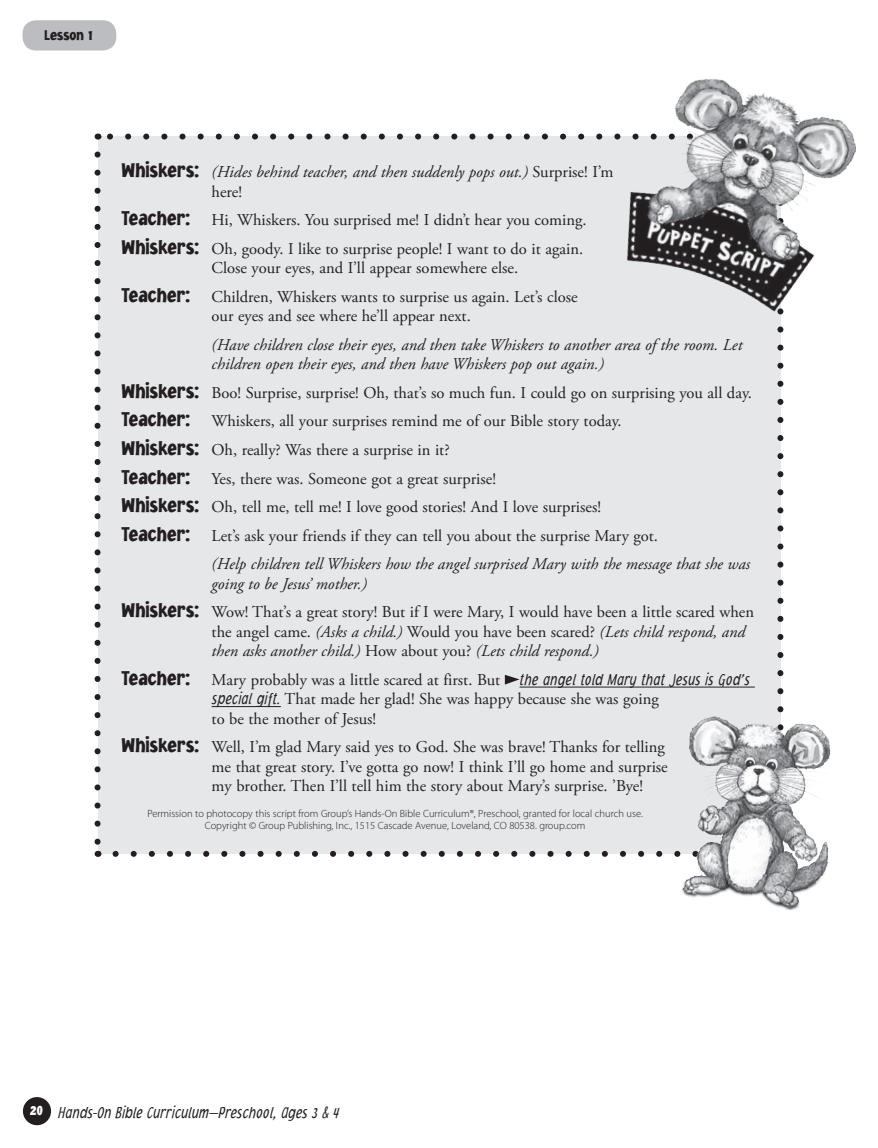
<style>
.page{position:relative;width:878px;height:1148px;background:#fff}
.page>*{position:absolute;margin:0;border:0;box-sizing:border-box;transform-origin:0 0}
.t1{font:16.5px/19.5px "Adobe Garamond Pro";color:#231f20}
.t2{font:italic 16.5px/19.5px "Adobe Garamond Pro";color:#231f20}
.t3{font:italic 300 16.5px "Jacoby Cond ICG";color:#231f20;scale:.9 1}
.t4{font:900 15px "Jacoby Cond ICG";color:#231f20}
.t5{font:300 10.5px/12px "Myriad Pro";color:#231f20;text-align:center}
.s1{font-family:"Jacoby Cond ICG";font-weight:900;font-style:normal;font-size:21px}
.s2{font-style:normal}
.s3{font-family:"Jacoby Cond ICG";font-weight:900;font-size:21px}
.s4{font-style:italic}
.s5{font-family:"Jacoby Cond ICG";font-weight:300;font-style:italic}
.s6{font-weight:900;font-style:normal;font-size:15px;color:#fff}
</style>
<div class="page">
<div style="left:23px;top:1097px;width:28px;height:28px;background:#231f20;border-radius:50%"></div>
<div style="left:22px;top:20px;width:94px;height:31px;background:#bcbdc0;border-radius:14px"></div>
<div style="left:98px;top:136px;width:682px;height:718px;background:#e6e7e9"></div>
<hr style="left:519px;top:686px;width:235px;height:1px;background:#231f20">
<hr style="left:212px;top:706px;width:69px;height:1px;background:#231f20">
<svg style="left:505px;top:675px;width:14px;height:9px"></svg>
<svg style="left:115px;top:850px;width:565px;height:6px"></svg>
<svg style="left:107px;top:134px;width:496px;height:6px"></svg>
<svg style="left:94px;top:154px;width:6px;height:702px"></svg>
<svg style="left:777px;top:316px;width:6px;height:395px"></svg>
<img style="left:614px;top:79px;width:241px;height:237px">
<img style="left:680px;top:711px;width:151px;height:198px">
<p class="t4" style="left:44px;top:26px;width:50px">Lesson 1</p>
<p class="t2" style="left:211px;top:163px;width:403px;text-indent:-90px"><span class="s1">Whiskers:</span> (Hides behind teacher, and then suddenly pops out.) <span class="s2">Surprise! I’m here!</span></p>
<p class="t1" style="left:122px;top:206px;width:466px;line-height:28.5px"><span class="s3">Teacher:</span> Hi, Whiskers. You surprised me! I didn’t hear you coming.<br><span class="s3">Whiskers:</span> Oh, goody. I like to surprise people! I want to do it again.</p>
<p class="t1" style="left:122px;top:254px;width:457px;line-height:28.5px;text-indent:90px">Close your eyes, and I’ll appear somewhere else.<br><span class="s3">Teacher:</span> Children, Whiskers wants to surprise us again. Let’s close</p>
<p class="t1" style="left:211px;top:307px;width:261px">our eyes and see where he’ll appear next.</p>
<p class="t2" style="left:211px;top:335px;width:532px">(Have children close their eyes, and then take Whiskers to another area of the room. Let children open their eyes, and then have Whiskers pop out again.)</p>
<p class="t1" style="left:122px;top:383px;width:632px"><span class="s3">Whiskers:</span> Boo! Surprise, surprise! Oh, that’s so much fun. I could go on surprising you all day.</p>
<p class="t1" style="left:122px;top:412px;width:501px"><span class="s3">Teacher:</span> Whiskers, all your surprises remind me of our Bible story today.</p>
<p class="t1" style="left:122px;top:440px;width:329px"><span class="s3">Whiskers:</span> Oh, really? Was there a surprise in it?</p>
<p class="t1" style="left:122px;top:469px;width:376px"><span class="s3">Teacher:</span> Yes, there was. Someone got a great surprise!</p>
<p class="t1" style="left:122px;top:497px;width:481px"><span class="s3">Whiskers:</span> Oh, tell me, tell me! I love good stories! And I love surprises!</p>
<p class="t1" style="left:122px;top:526px;width:538px"><span class="s3">Teacher:</span> Let’s ask your friends if they can tell you about the surprise Mary got.</p>
<p class="t2" style="left:211px;top:554px;width:540px">(Help children tell Whiskers how the angel surprised Mary with the message that she was</p>
<p class="t1" style="left:122px;top:569px;width:634px;line-height:28.5px;text-indent:90px"><span class="s4">going to be Jesus’ mother.)<br></span><span class="s3">Whiskers:</span> Wow! That’s a great story! But if I were Mary, I would have been a little scared when</p>
<p class="t2" style="left:211px;top:622px;width:535px"><span class="s2">the angel came.</span> (Asks a child.) <span class="s2">Would you have been scared?</span> (Lets child respond, and then asks another child.) <span class="s2">How about you?</span> (Lets child respond.)</p>
<p class="t1" style="left:212px;top:670px;width:540px;text-indent:-90px"><span class="s3">Teacher:</span> Mary probably was a little scared at first. But <span class="s5">the angel told Mary that Jesus is God’s special gift.</span> That made her glad! She was happy because she was going<br>to be the mother of Jesus!</p>
<p class="t1" style="left:211px;top:737px;width:457px;text-indent:-90px"><span class="s3">Whiskers:</span> Well, I’m glad Mary said yes to God. She was brave! Thanks for telling me that great story. I’ve gotta go now! I think I’ll go home and surprise my brother. Then I’ll tell him the story about Mary’s surprise. ’Bye!</p>
<p class="t5" style="left:147px;top:807px;width:497px">Permission to photocopy this script from Group’s Hands-On Bible Curriculum®, Preschool, granted for local church use.<br>Copyright © Group Publishing, Inc., 1515 Cascade Avenue, Loveland, CO 80538. group.com</p>
<p class="t3" style="left:30px;top:1102px;width:346px"><span class="s6">20</span> Hands-On Bible Curriculum—Preschool, Ages 3 &amp; 4</p>
</div>
